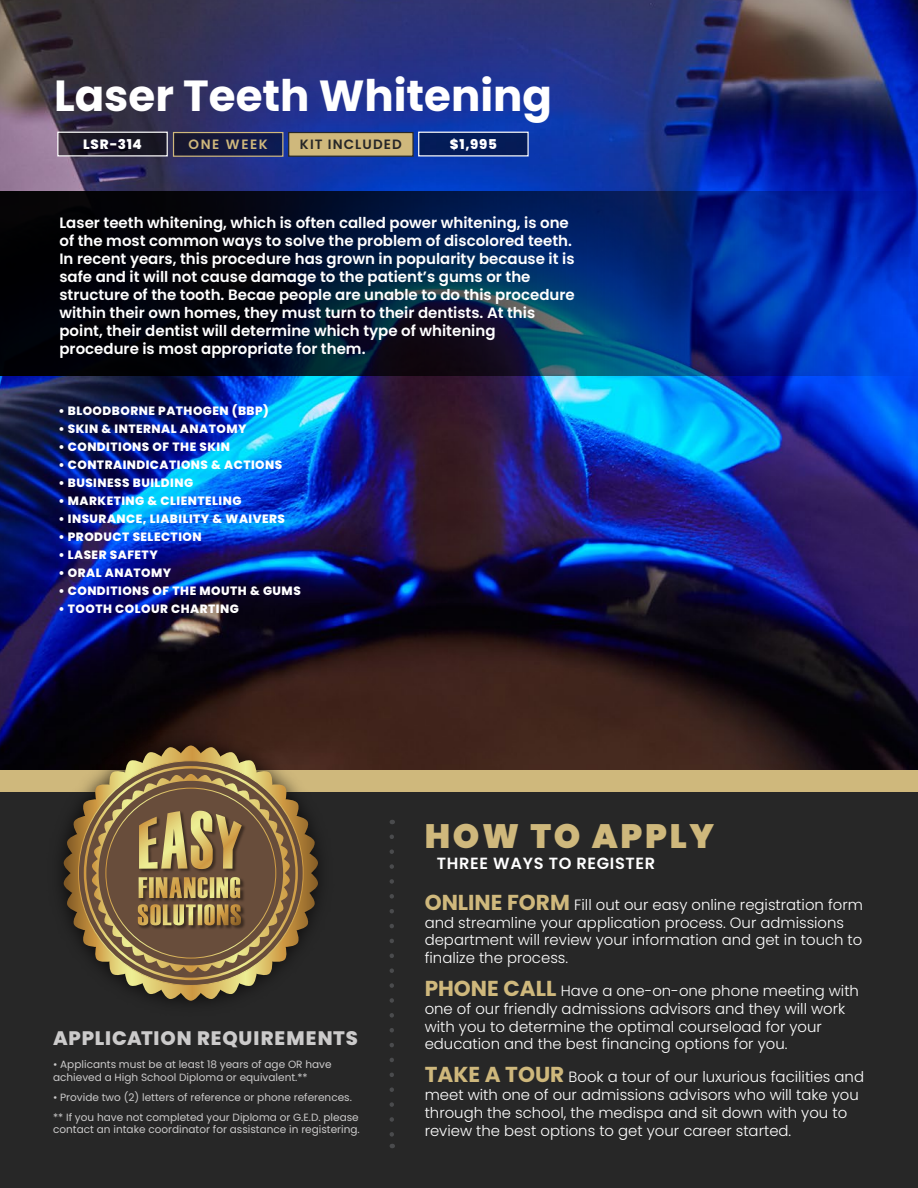
<style>
.page{position:relative;width:918px;height:1188px;background:#fff}
.page>*{position:absolute;margin:0;border:0;box-sizing:border-box;transform-origin:0 0}
.t1{font:700 43.5px "Poppins";color:#fff}
.t2{font:900 33.75px "Poppins";letter-spacing:.08em;color:#cfb87c}
.t3{font:800 19.5px "Poppins";letter-spacing:.045em;color:#cccbcb}
.t4{font:600 16.2px "Poppins";letter-spacing:.04em;color:#fff}
.t5{font:600 15px/18px "Poppins";color:#fff}
.t6{font:300 14.85px/17.9px "Poppins";color:#fff}
.t7{font:800 13.5px "Poppins";letter-spacing:.05em;color:#fff}
.t8{font:600 13.5px "Poppins";letter-spacing:.08em;color:#272727}
.t9{font:600 13.5px "Poppins";letter-spacing:.12em;color:#cfb87c}
.t10{font:800 12px "Poppins";letter-spacing:.04em;color:#fff}
.t11{font:10.5px/12.6px "Poppins";color:#cccbcb}
.s1{font-weight:700;font-size:21.6px;color:#cfb87c}
</style>
<div class="page">
<img style="left:0;top:0;width:918px;height:771px">
<svg style="left:0;top:192px;width:918px;height:184px;background:#031c51"></svg>
<div style="left:174px;top:133px;width:109px;height:23px;background:linear-gradient(to right,#19162b,#0d1b55)"></div>
<div style="left:173px;top:132px;width:110px;height:25px;border:1px solid #cfb87c"></div>
<svg style="left:59px;top:134px;width:107px;height:20px;background:#1a1726"></svg>
<div style="left:57px;top:132px;width:111px;height:24px;border:1px solid #fff"></div>
<div style="left:419px;top:132px;width:109px;height:24px;background:#041c57"></div>
<div style="left:418px;top:132px;width:111px;height:24px;border:1px solid #fff"></div>
<div style="left:0;top:771px;width:918px;height:21px;background:#cfb87c"></div>
<div style="left:0;top:792px;width:918px;height:396px;background:#272727"></div>
<img style="left:41px;top:723px;width:300px;height:279px">
<svg style="left:63px;top:746px;width:237px;height:255px"></svg>
<svg style="left:78px;top:760px;width:226px;height:226px"></svg>
<svg style="left:84px;top:766px;width:214px;height:214px"></svg>
<svg style="left:92px;top:775px;width:184px;height:197px;background:#8b7149"></svg>
<svg style="left:390px;top:837px;width:4px;height:311px"></svg>
<div style="left:288px;top:132px;width:126px;height:25px;background:#cfb87c;border:1px solid #272727"></div>
<h1 class="t1" style="left:54px;top:71px;width:500px">Laser Teeth Whitening</h1>
<p class="t7" style="left:83px;top:137px;width:60px">LSR-314</p>
<p class="t9" style="left:189px;top:137px;width:81px">ONE WEEK</p>
<p class="t7" style="left:450px;top:137px;width:48px">$1,995</p>
<p class="t8" style="left:300px;top:137px;width:103px">KIT INCLUDED</p>
<p class="t5" style="left:59px;top:214px;width:517px">Laser teeth whitening, which is often called power whitening, is one of the most common ways to solve the problem of discolored teeth.<br>In recent years, this procedure has grown in popularity because it is safe and it will not cause damage to the patient’s gums or the structure of the tooth. Becae people are unable to do this procedure within their own homes, they must turn to their dentists. At this point, their dentist will determine which type of whitening procedure is most appropriate for them.</p>
<p class="t10" style="left:58px;top:404px;width:212px">• BLOODBORNE PATHOGEN (BBP)</p>
<p class="t10" style="left:58px;top:422px;width:190px">• SKIN &amp; INTERNAL ANATOMY</p>
<p class="t10" style="left:58px;top:440px;width:173px">• CONDITIONS OF THE SKIN</p>
<p class="t10" style="left:58px;top:458px;width:225px">• CONTRAINDICATIONS &amp; ACTIONS</p>
<p class="t10" style="left:58px;top:476px;width:136px">• BUSINESS BUILDING</p>
<p class="t10" style="left:58px;top:494px;width:185px">• MARKETING &amp; CLIENTELING</p>
<p class="t10" style="left:58px;top:512px;width:228px">• INSURANCE, LIABILITY &amp; WAIVERS</p>
<p class="t10" style="left:58px;top:530px;width:145px">• PRODUCT SELECTION</p>
<p class="t10" style="left:58px;top:548px;width:101px">• LASER SAFETY</p>
<p class="t10" style="left:58px;top:566px;width:115px">• ORAL ANATOMY</p>
<p class="t10" style="left:58px;top:584px;width:244px">• CONDITIONS OF THE MOUTH &amp; GUMS</p>
<p class="t10" style="left:58px;top:602px;width:182px">• TOOTH COLOUR CHARTING</p>
<h3 class="t3" style="left:53px;top:1027px;width:306px">APPLICATION REQUIREMENTS</h3>
<p class="t11" style="left:53px;top:1058px;width:280px">• Applicants must be at least 18 years of age OR have achieved a High School Diploma or equivalent.**</p>
<p class="t11" style="left:53px;top:1087px;width:307px;line-height:20.1px">• Provide two (2) letters of reference or phone references. ** If you have not completed your Diploma or G.E.D. please</p>
<p class="t11" style="left:53px;top:1123px;width:308px">contact an intake coordinator for assistance in registering.</p>
<h2 class="t2" style="left:425px;top:816px;width:291px">HOW TO APPLY</h2>
<p class="t4" style="left:437px;top:854px;width:220px">THREE WAYS TO REGISTER</p>
<p class="t6" style="left:425px;top:896px;width:440px"><span class="s1">ONLINE FORM</span> Fill out our easy online registration form and streamline your application process. Our admissions department will review your information and get in touch to finalize the process.</p>
<p class="t6" style="left:425px;top:982px;width:436px"><span class="s1">PHONE CALL</span> Have a one-on-one phone meeting with one of our friendly admissions advisors and they will work with you to determine the optimal courseload for your education and the best financing options for you.</p>
<p class="t6" style="left:425px;top:1068px;width:441px"><span class="s1">TAKE A TOUR</span> Book a tour of our luxurious facilities and meet with one of our admissions advisors who will take you through the school, the medispa and sit down with you to review the best options to get your career started.</p>
</div>
